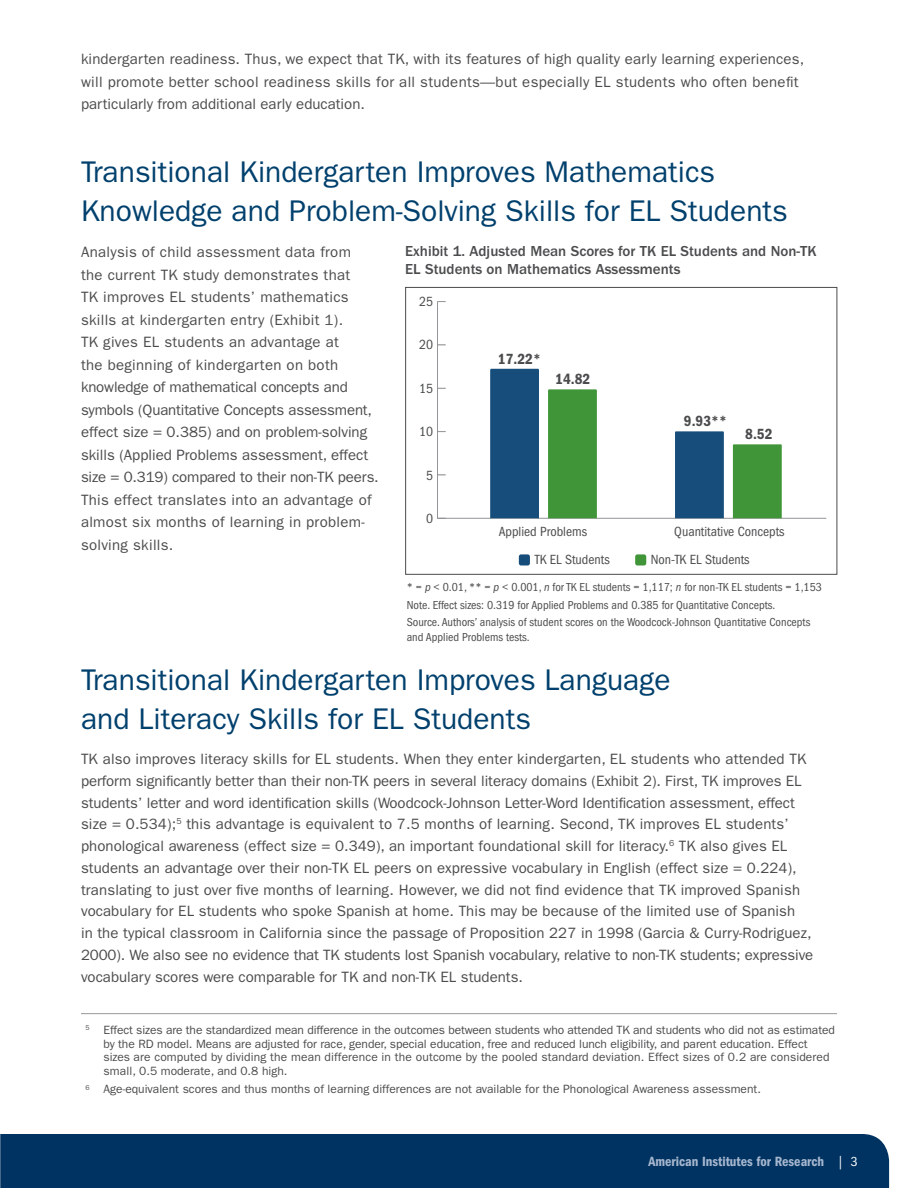
<style>
.page{position:relative;width:918px;height:1188px;background:#fff}
.page>*{position:absolute;margin:0;border:0;box-sizing:border-box;transform-origin:0 0}
.Header_1{font:30px/39px "ITC Franklin Gothic Std";color:#00406d}
.t1{font:15.3px "ITC Franklin Gothic Std Dm Cd";color:#4b4c4d}
.Paragraphs{font:15px/22.5px "ITC Franklin Gothic Std";letter-spacing:.005em;color:#4b4c4d}
.Figure_Title{font:500 15px/18px "ITC Franklin Gothic Std";color:#4b4c4d}
.t2{font:condensed 13.8px "ITC Franklin Gothic Std";color:#4b4c4d}
.t3{font:13.8px "ITC Franklin Gothic Std Dm Cd";color:#a7b7cf}
.Footnote_1{font:12px/13.5px "ITC Franklin Gothic Std";letter-spacing:-.005em;color:#4b4c4d}
.Figure_note_source{font:condensed 12px/14.4px "ITC Franklin Gothic Std";color:#4b4c4d}
.Footnote_2{font:12px "ITC Franklin Gothic Std";color:#4b4c4d}
.s1{font-style:italic}
.s2{font-family:"ITC Franklin Gothic Std";font-stretch:condensed;font-size:13.5px;color:#fff}
</style>
<div class="page">
<div style="left:1px;top:1134px;width:888px;height:54px;background:#003361"></div>
<hr style="left:0;top:1134px;width:1px;height:54px;background:#003361">
<hr style="left:81px;top:1013px;width:756px;height:1px;background:#9a9899">
<div style="left:405px;top:287px;width:432px;height:288px;background:#fff;border:1px solid #4b4c4d"></div>
<hr style="left:438px;top:518px;width:388px;height:1px;background:#939598">
<hr style="left:437px;top:302px;width:1px;height:216px;background:#939598">
<div style="left:490px;top:369px;width:49px;height:149px;background:#164d7a"></div>
<div style="left:548px;top:389px;width:49px;height:129px;background:#3f9537"></div>
<div style="left:675px;top:431px;width:49px;height:87px;background:#164d7a"></div>
<div style="left:733px;top:444px;width:49px;height:74px;background:#3f9537"></div>
<div style="left:519px;top:554px;width:11px;height:11px;background:#164d7a;border-radius:2px"></div>
<div style="left:635px;top:554px;width:11px;height:11px;background:#3f9537;border-radius:2px"></div>
<p class="Paragraphs" style="left:81px;top:48px;width:725px">kindergarten readiness. Thus, we expect that TK, with its features of high quality early learning experiences, will promote better school readiness skills for all students—but especially EL students who often benefit particularly from additional early education.</p>
<p class="Header_1" style="left:81px;top:153px;width:708px">Transitional Kindergarten Improves Mathematics<br>Knowledge and Problem-Solving Skills for EL Students</p>
<p class="Paragraphs" style="left:81px;top:241px;width:299px">Analysis of child assessment data from<br>the current TK study demonstrates that<br>TK improves EL students’ mathematics skills at kindergarten entry (Exhibit 1).<br>TK gives EL students an advantage at<br>the beginning of kindergarten on both knowledge of mathematical concepts and symbols (Quantitative Concepts assessment, effect size = 0.385) and on problem-solving skills (Applied Problems assessment, effect size = 0.319) compared to their non-TK peers.<br>This effect translates into an advantage of almost six months of learning in problem&shy;solving skills.</p>
<p class="Figure_Title" style="left:405px;top:242px;width:413px">Exhibit 1. Adjusted Mean Scores for TK EL Students and Non-TK<br>EL Students on Mathematics Assessments</p>
<p class="t2" style="left:419px;top:293px;width:16px">25</p>
<p class="t2" style="left:419px;top:337px;width:16px">20</p>
<p class="t2" style="left:419px;top:381px;width:16px">15</p>
<p class="t2" style="left:419px;top:424px;width:16px">10</p>
<p class="t2" style="left:426px;top:468px;width:9px">5</p>
<p class="t2" style="left:426px;top:511px;width:9px">0</p>
<p class="t1" style="left:498px;top:350px;width:44px">17.22*</p>
<p class="t1" style="left:555px;top:370px;width:37px">14.82</p>
<p class="t1" style="left:684px;top:412px;width:44px">9.93**</p>
<p class="t1" style="left:745px;top:425px;width:29px">8.52</p>
<p class="t2" style="left:499px;top:523px;width:90px">Applied Problems</p>
<p class="t2" style="left:674px;top:523px;width:112px">Quantitative Concepts</p>
<p class="t2" style="left:535px;top:551px;width:77px">TK EL Students</p>
<p class="t2" style="left:651px;top:551px;width:100px">Non-TK EL Students</p>
<p class="Figure_note_source" style="left:407px;top:580px;width:417px">* = <span class="s1">p</span> &lt; 0.01, ** = <span class="s1">p</span> &lt; 0.001, <span class="s1">n</span> for TK EL students = 1,117; <span class="s1">n</span> for non-TK EL students = 1,153</p>
<p class="Figure_note_source" style="left:407px;top:598px;width:370px">Note. Effect sizes: 0.319 for Applied Problems and 0.385 for Quantitative Concepts.</p>
<p class="Figure_note_source" style="left:407px;top:615px;width:405px">Source. Authors’ analysis of student scores on the Woodcock-Johnson Quantitative Concepts and Applied Problems tests.</p>
<p class="Header_1" style="left:81px;top:660px;width:591px">Transitional Kindergarten Improves Language and Literacy Skills for EL Students</p>
<p class="Paragraphs" style="left:81px;top:748px;width:734px;line-height:21.8px">TK also improves literacy skills for EL students. When they enter kindergarten, EL students who attended TK perform significantly better than their non-TK peers in several literacy domains (Exhibit 2). First, TK improves EL students’ letter and word identification skills (Woodcock-Johnson Letter-Word Identification assessment, effect size = 0.534);<sup>5</sup> this advantage is equivalent to 7.5 months of learning. Second, TK improves EL students’ phonological awareness (effect size = 0.349), an important foundational skill for literacy.<sup>6</sup> TK also gives EL students an advantage over their non-TK EL peers on expressive vocabulary in English (effect size = 0.224), translating to just over five months of learning. However, we did not find evidence that TK improved Spanish vocabulary for EL students who spoke Spanish at home. This may be because of the limited use of Spanish<br>in the typical classroom in California since the passage of Proposition 227 in 1998 (Garcia &amp; Curry-Rodriguez, 2000). We also see no evidence that TK students lost Spanish vocabulary, relative to non-TK students; expressive vocabulary scores were comparable for TK and non-TK EL students.</p>
<p class="Footnote_1" style="left:104px;top:1023px;width:733px;text-indent:-18px"><sup>5</sup> Effect sizes are the standardized mean difference in the outcomes between students who attended TK and students who did not as estimated by the RD model. Means are adjusted for race, gender, special education, free and reduced lunch eligibility, and parent education. Effect sizes are computed by dividing the mean difference in the outcome by the pooled standard deviation. Effect sizes of 0.2 are considered small, 0.5 moderate, and 0.8 high.</p>
<p class="Footnote_2" style="left:86px;top:1083px;width:677px"><sup>6</sup> Age-equivalent scores and thus months of learning differences are not available for the Phonological Awareness assessment.</p>
<p class="t3" style="left:648px;top:1153px;width:211px">American Institutes for Research <span class="s2">| 3</span></p>
</div>
